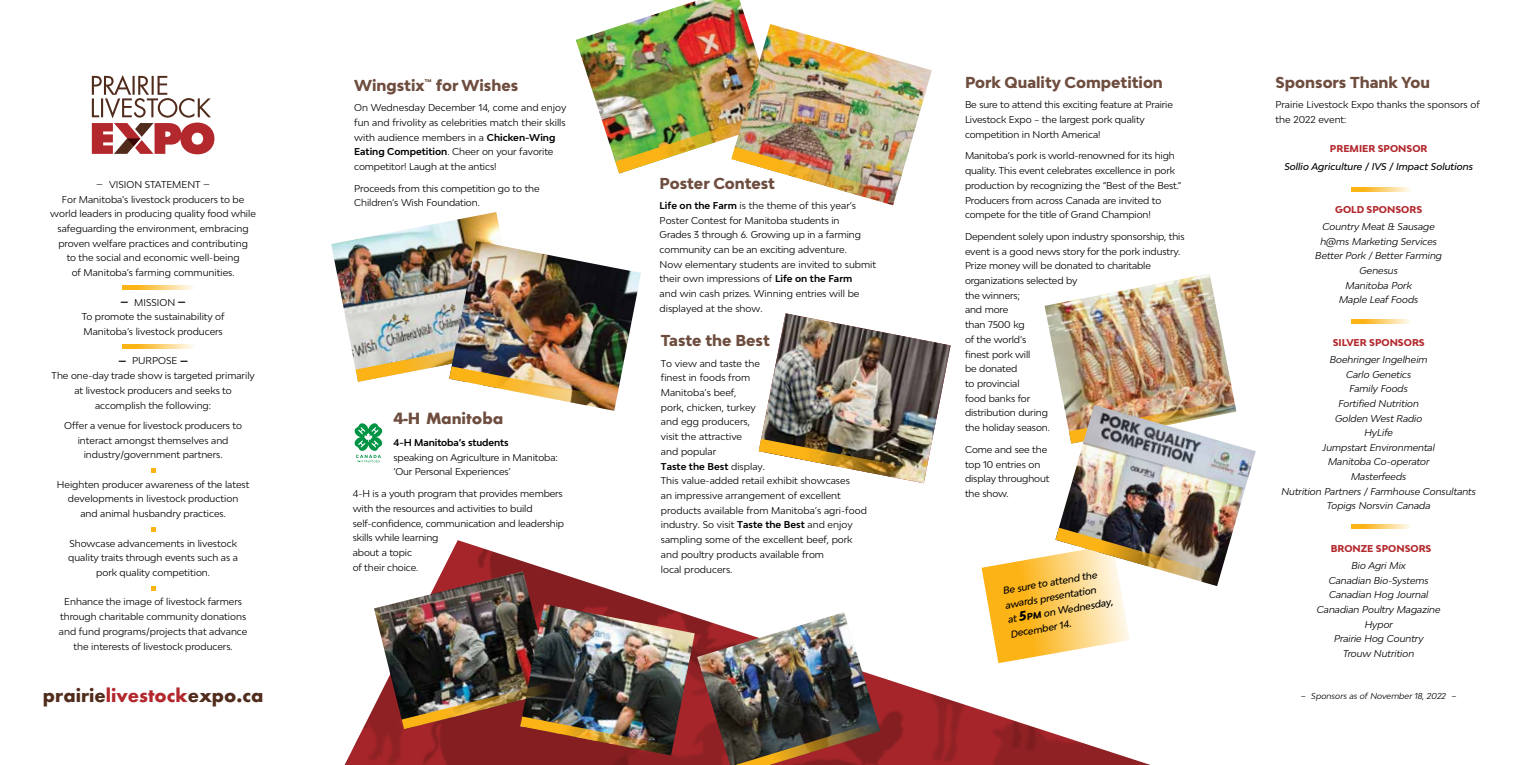
<style>
.page{position:relative;width:1530px;height:765px;background:#fff}
.page>*{position:absolute;margin:0;border:0;box-sizing:border-box;transform-origin:0 0}
.t1{font:700 17.5px "Futura";color:#512c1d}
.t2{font:800 15px "Bw Modelica";color:#6e4d3f}
.t3{font:700 15px "Futura";color:#6e4d3f}
.t4{font:9.38px/14.8px "Bw Modelica";color:#000}
.t5{font:italic 9.38px/14.6px "Bw Modelica";letter-spacing:-.005em;color:#000;text-align:center}
.t6{font:9.38px/14.8px "Bw Modelica";color:#000;text-align:center;scale:1.43 1}
.t7{font:italic 500 9.38px/14.8px "Bw Modelica";color:#000}
.t8{font:800 9.38px "Bw Modelica";color:#b3282d}
.t9{font:700 9.38px "Bw Modelica";letter-spacing:-.01em;color:#000}
.t10{font:italic 8.12px "Bw Modelica";color:#000}
.s1{font-weight:800}
.s2{color:#b3282d}
.s3{font-weight:700}
.s4{font-weight:800;font-size:12.5px}
.s5{font-weight:800;font-size:8.75px}
.s6{font-size:9.38px}
</style>
<div class="page">
<img style="left:345px;top:567px;width:637px;height:198px">
<svg style="left:92px;top:75px;width:122px;height:79px"></svg>
<img style="left:331px;top:239px;width:24px;height:126px">
<svg style="left:122px;top:286px;width:71px;height:4px"></svg>
<svg style="left:122px;top:345px;width:71px;height:4px"></svg>
<svg style="left:151px;top:468px;width:5px;height:4px"></svg>
<svg style="left:151px;top:528px;width:5px;height:4px"></svg>
<svg style="left:151px;top:586px;width:5px;height:5px"></svg>
<svg style="left:1352px;top:187px;width:58px;height:4px"></svg>
<svg style="left:1352px;top:319px;width:58px;height:5px"></svg>
<svg style="left:1352px;top:524px;width:58px;height:5px"></svg>
<img style="left:1236px;top:410px;width:20px;height:110px">
<img style="left:982px;top:274px;width:254px;height:491px">
<img style="left:355px;top:0;width:596px;height:765px">
<p class="t6" style="left:50px;top:177px;width:145px">– VISION STATEMENT –<br>For Manitoba’s livestock producers to be world leaders in producing quality food while safeguarding the environment, embracing proven welfare practices and contributing<br>to the social and economic well-being<br>of Manitoba’s farming communities.</p>
<p class="t4" style="left:82px;top:295px;width:144px;text-align:center"><span class="s1">–</span> MISSION <span class="s1">–<br></span>To promote the sustainability of<br>Manitoba’s livestock producers</p>
<p class="t4" style="left:52px;top:353px;width:205px;text-align:center"><span class="s1">–</span> PURPOSE <span class="s1">–<br></span>The one-day trade show is targeted primarily at livestock producers and seeks to accomplish the following:</p>
<p class="t4" style="left:64px;top:418px;width:179px;text-align:center">Offer a venue for livestock producers to interact amongst themselves and industry/government partners.</p>
<p class="t4" style="left:57px;top:477px;width:194px;text-align:center">Heighten producer awareness of the latest developments in livestock production<br>and animal husbandry practices.</p>
<p class="t4" style="left:68px;top:536px;width:171px;text-align:center">Showcase advancements in livestock quality traits through events such as a pork quality competition.</p>
<p class="t4" style="left:59px;top:594px;width:190px;text-align:center">Enhance the image of livestock farmers through charitable community donations and fund programs/projects that advance the interests of livestock producers.</p>
<h1 class="t1" style="left:43px;top:683px;width:222px">prairie<span class="s2">livestock</span>expo.ca</h1>
<h2 class="t2" style="left:354px;top:75px;width:166px">Wingstix<sup>™</sup> for Wishes</h2>
<p class="t4" style="left:354px;top:100px;width:214px">On Wednesday December 14, come and enjoy fun and frivolity as celebrities match their skills with audience members in a <span class="s3">Chicken-Wing Eating Competition</span>. Cheer on your favorite competitor! Laugh at the antics!</p>
<p class="t4" style="left:354px;top:181px;width:187px">Proceeds from this competition go to the<br>Children’s Wish Foundation.</p>
<h2 class="t3" style="left:393px;top:408px;width:112px">4-H Manitoba</h2>
<p class="t9" style="left:393px;top:436px;width:117px">4-H Manitoba’s students</p>
<p class="t4" style="left:393px;top:450px;width:166px">speaking on Agriculture in Manitoba: ‘Our Personal Experiences’</p>
<p class="t4" style="left:353px;top:486px;width:213px">4-H is a youth program that provides members with the resources and activities to build self-confidence, communication and leadership skills while learning<br>about a topic<br>of their choice.</p>
<h2 class="t2" style="left:660px;top:173px;width:117px">Poster Contest</h2>
<p class="t4" style="left:660px;top:198px;width:218px"><span class="s3">Life on the Farm</span> is the theme of this year’s Poster Contest for Manitoba students in<br>Grades 3 through 6. Growing up in a farming community can be an exciting adventure.<br>Now elementary students are invited to submit their own impressions of <span class="s3">Life on the Farm<br></span>and win cash prizes. Winning entries will be displayed at the show.</p>
<h2 class="t2" style="left:661px;top:331px;width:111px">Taste the Best</h2>
<p class="t4" style="left:661px;top:356px;width:208px">To view and taste the<br>finest in foods from<br>Manitoba’s beef,<br>pork, chicken, turkey<br>and egg producers,<br>visit the attractive<br>and popular<br><span class="s3">Taste the Best</span> display.<br>This value-added retail exhibit showcases<br>an impressive arrangement of excellent products available from Manitoba’s agri-food industry. So visit <span class="s3">Taste the Best</span> and enjoy sampling some of the excellent beef, pork and poultry products available from<br>local producers.</p>
<h2 class="t2" style="left:965px;top:73px;width:199px">Pork Quality Competition</h2>
<p class="t4" style="left:965px;top:97px;width:209px">Be sure to attend this exciting feature at Prairie<br>Livestock Expo – the largest pork quality competition in North America!</p>
<p class="t4" style="left:965px;top:148px;width:218px">Manitoba’s pork is world-renowned for its high quality. This event celebrates excellence in pork production by recognizing the “Best of the Best.” Producers from across Canada are invited to compete for the title of Grand Champion!</p>
<p class="t4" style="left:965px;top:229px;width:221px">Dependent solely upon industry sponsorship, this event is a good news story for the pork industry.<br>Prize money will be donated to charitable organizations selected by<br>the winners;<br>and more<br>than 7500 kg<br>of the world’s<br>finest pork will<br>be donated<br>to provincial<br>food banks for<br>distribution during<br>the holiday season.</p>
<p class="t4" style="left:965px;top:442px;width:86px">Come and see the top 10 entries on display throughout the show.</p>
<p class="t7" style="left:1002px;top:583px;width:108px;rotate:-10deg">Be sure to attend the awards presentation<br>at <span class="s4">5</span><span class="s5">pm</span> on Wednesday,<br>December 14.</p>
<h2 class="t2" style="left:1276px;top:73px;width:156px">Sponsors Thank You</h2>
<p class="t4" style="left:1276px;top:97px;width:206px">Prairie Livestock Expo thanks the sponsors of the 2022 event:</p>
<p class="t8" style="left:1330px;top:143px;width:99px">PREMIER SPONSOR</p>
<p class="t7" style="left:1284px;top:159px;width:190px">Sollio Agriculture / IVS / Impact Solutions</p>
<p class="t8" style="left:1335px;top:203px;width:88px">GOLD SPONSORS</p>
<p class="t5" style="left:1315px;top:219px;width:128px">Country Meat &amp; Sausage h@ms Marketing Services<br>Better Pork / Better Farming<br>Genesus<br>Manitoba Pork<br>Maple Leaf Foods</p>
<p class="t8" style="left:1333px;top:336px;width:94px">SILVER SPONSORS</p>
<p class="t5" style="left:1281px;top:352px;width:196px">Boehringer Ingelheim<br>Carlo Genetics<br>Family Foods<br>Fortified Nutrition<br>Golden West Radio<br>HyLife<br>Jumpstart Environmental<br>Manitoba Co-operator<br>Masterfeeds<br>Nutrition Partners / Farmhouse Consultants<br>Topigs Norsvin Canada</p>
<p class="t8" style="left:1331px;top:542px;width:102px">BRONZE SPONSORS</p>
<p class="t5" style="left:1317px;top:558px;width:125px">Bio Agri Mix<br>Canadian Bio-Systems<br>Canadian Hog Journal<br>Canadian Poultry Magazine<br>Hypor<br>Prairie Hog Country<br>Trouw Nutrition</p>
<p class="t10" style="left:1301px;top:691px;width:158px"><span class="s6">–</span> Sponsors as of November 18, 2022 <span class="s6">–</span></p>
</div>
